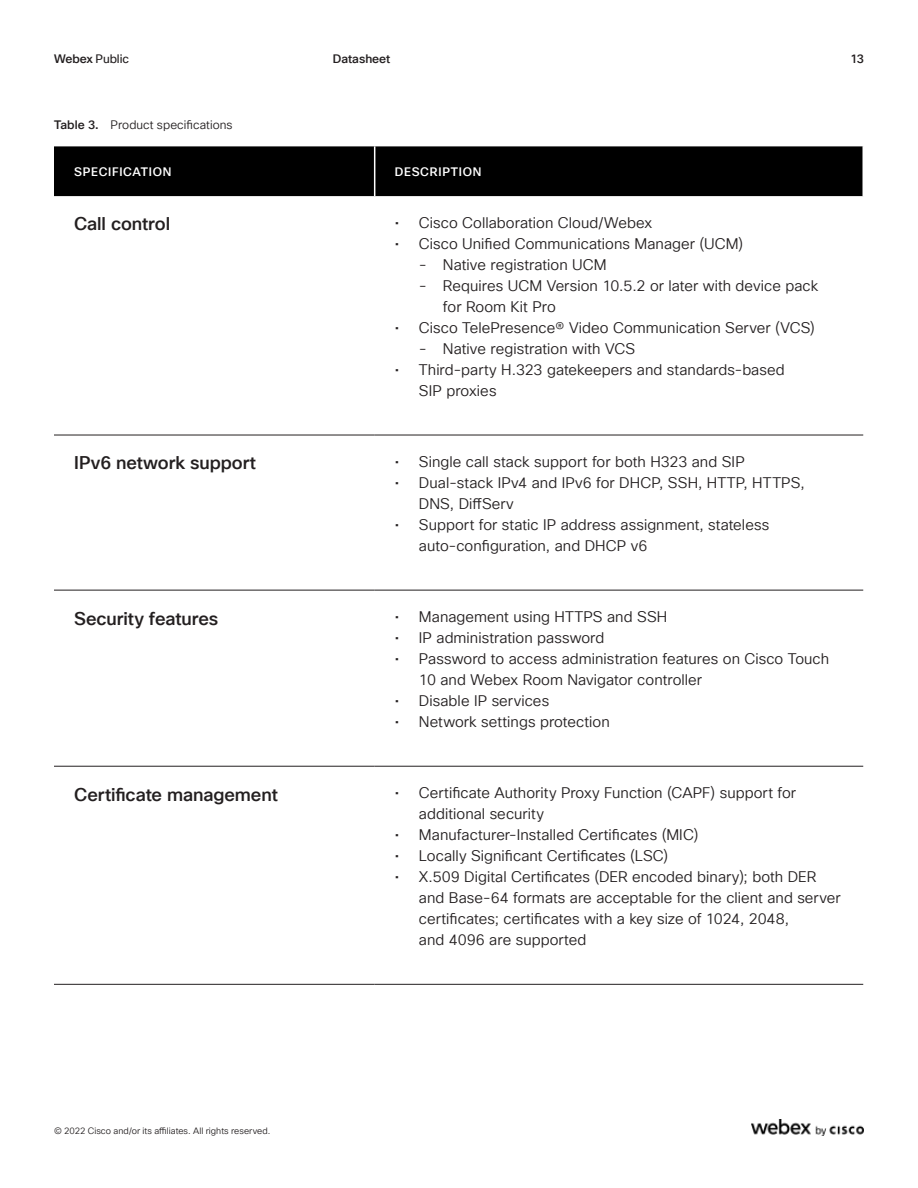
<style>
.page{position:relative;width:918px;height:1188px;background:#fff}
.page>*{position:absolute;margin:0;border:0;box-sizing:border-box;transform-origin:0 0}
.t1{font:500 18px "Cisco Sans TT";letter-spacing:-.005em;color:#231f20}
.t2{font:15px/21px "Cisco Sans TT Light";letter-spacing:.005em;color:#231f20}
.t3{font:12px "Cisco Sans TT Light";letter-spacing:.005em;color:#231f20}
.t4{font:500 12px "Cisco Sans TT";letter-spacing:.06em;color:#fff}
.t5{font:12px "Cisco Sans TT";letter-spacing:-.01em;color:#231f20}
.t6{font:500 12px "Cisco Sans TT";letter-spacing:-.005em;color:#231f20}
.t7{font:9px "Cisco Sans TT Light";letter-spacing:.005em;color:#231f20}
.s1{font-weight:500}
.s2{font-family:"Cisco Sans TT";font-weight:500}
</style>
<div class="page">
<div style="left:54px;top:146px;width:809px;height:50px;background:#000"></div>
<hr style="left:374px;top:146px;width:1px;height:50px;background:#fff">
<hr style="left:54px;top:435px;width:321px;height:1px;background:#231f20">
<hr style="left:375px;top:435px;width:488px;height:1px;background:#231f20">
<hr style="left:54px;top:590px;width:321px;height:1px;background:#231f20">
<hr style="left:375px;top:590px;width:488px;height:1px;background:#231f20">
<hr style="left:54px;top:766px;width:321px;height:1px;background:#231f20">
<hr style="left:375px;top:766px;width:488px;height:1px;background:#231f20">
<hr style="left:54px;top:984px;width:321px;height:1px;background:#231f20">
<hr style="left:375px;top:984px;width:488px;height:1px;background:#231f20">
<img style="left:752px;top:1119px;width:112px;height:16px">
<p class="t5" style="left:54px;top:55px;width:77px"><span class="s1">Webex</span> Public</p>
<p class="t6" style="left:333px;top:54px;width:59px">Datasheet</p>
<p class="t6" style="left:850px;top:54px;width:15px">13</p>
<p class="t3" style="left:54px;top:117px;width:180px"><span class="s2">Table 3.</span> Product specifications</p>
<p class="t4" style="left:74px;top:166px;width:99px">SPECIFICATION</p>
<p class="t4" style="left:395px;top:166px;width:88px">DESCRIPTION</p>
<p class="t1" style="left:74px;top:216px;width:97px">Call control</p>
<p class="t2" style="left:395px;top:213px;width:259px">• Cisco Collaboration Cloud/Webex</p>
<p class="t2" style="left:395px;top:234px;width:350px">• Cisco Unified Communications Manager (UCM)</p>
<p class="t2" style="left:419px;top:255px;width:189px">- Native registration UCM</p>
<p class="t2" style="left:443px;top:276px;width:377px;text-indent:-24px">- Requires UCM Version 10.5.2 or later with device pack for Room Kit Pro</p>
<p class="t2" style="left:395px;top:318px;width:422px">• Cisco TelePresence® Video Communication Server (VCS)</p>
<p class="t2" style="left:419px;top:339px;width:218px">- Native registration with VCS</p>
<p class="t2" style="left:419px;top:360px;width:367px;text-indent:-24px">• Third-party H.323 gatekeepers and standards-based<br>SIP proxies</p>
<p class="t1" style="left:74px;top:455px;width:183px">IPv6 network support</p>
<p class="t2" style="left:395px;top:453px;width:351px">• Single call stack support for both H323 and SIP</p>
<p class="t2" style="left:419px;top:474px;width:387px;text-indent:-24px">• Dual-stack IPv4 and IPv6 for DHCP, SSH, HTTP, HTTPS,<br>DNS, DiffServ</p>
<p class="t2" style="left:419px;top:516px;width:352px;text-indent:-24px">• Support for static IP address assignment, stateless auto-configuration, and DHCP v6</p>
<p class="t1" style="left:74px;top:610px;width:146px">Security features</p>
<p class="t2" style="left:395px;top:608px;width:274px">• Management using HTTPS and SSH</p>
<p class="t2" style="left:395px;top:629px;width:211px">• IP administration password</p>
<p class="t2" style="left:419px;top:650px;width:412px;text-indent:-24px">• Password to access administration features on Cisco Touch<br>10 and Webex Room Navigator controller</p>
<p class="t2" style="left:395px;top:692px;width:156px">• Disable IP services</p>
<p class="t2" style="left:395px;top:713px;width:216px">• Network settings protection</p>
<p class="t1" style="left:74px;top:783px;width:205px">Certificate management</p>
<p class="t2" style="left:419px;top:784px;width:379px;text-indent:-24px">• Certificate Authority Proxy Function (CAPF) support for additional security</p>
<p class="t2" style="left:395px;top:826px;width:305px">• Manufacturer-Installed Certificates (MIC)</p>
<p class="t2" style="left:395px;top:847px;width:275px">• Locally Significant Certificates (LSC)</p>
<p class="t2" style="left:419px;top:868px;width:423px;text-indent:-24px">• X.509 Digital Certificates (DER encoded binary); both DER and Base-64 formats are acceptable for the client and server certificates; certificates with a key size of 1024, 2048,<br>and 4096 are supported</p>
<p class="t7" style="left:54px;top:1125px;width:218px">© 2022 Cisco and/or its affiliates. All rights reserved.</p>
</div>
